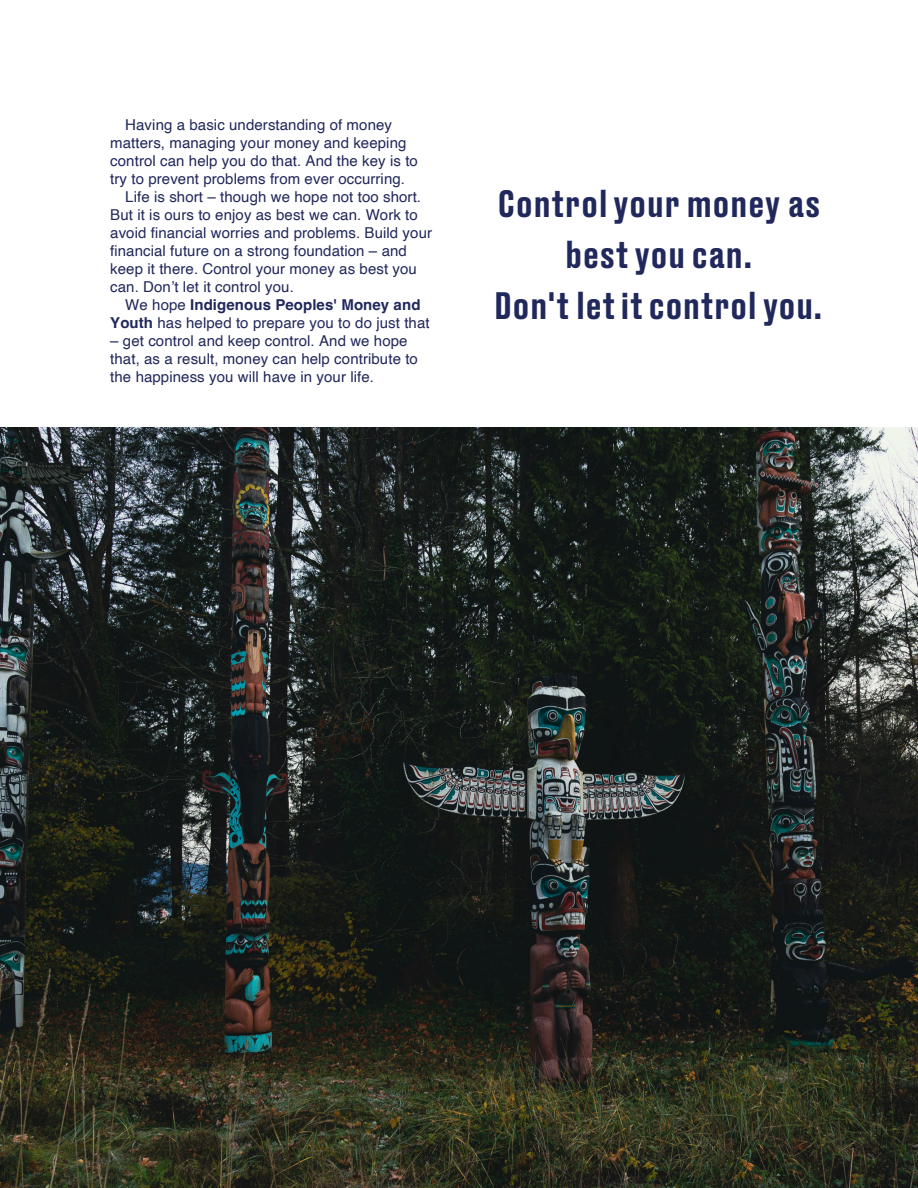
<style>
.page{position:relative;width:918px;height:1188px;background:#fff}
.page>*{position:absolute;margin:0;border:0;box-sizing:border-box;transform-origin:0 0}
.t1{font:500 36px/51px "Druk Text Trial";letter-spacing:.03em;color:#21285b;text-align:center}
.t2{font:15px/18px "Helvetica";letter-spacing:.005em;color:#21285b}
.t3{font:700 15px "Helvetica";letter-spacing:.005em;color:#21285b}
.s1{font-weight:400}
.s2{font-weight:700}
</style>
<div class="page">
<img style="left:0;top:427px;width:918px;height:761px">
<p class="t2" style="left:125px;top:116px;width:268px">Having a basic understanding of money</p>
<p class="t2" style="left:110px;top:134px;width:298px">matters, managing your money and keeping</p>
<p class="t2" style="left:110px;top:152px;width:309px">control can help you do that. And the key is to</p>
<p class="t2" style="left:110px;top:170px;width:296px">try to prevent problems from ever occurring.</p>
<p class="t2" style="left:125px;top:188px;width:297px">Life is short – though we hope not too short.</p>
<p class="t2" style="left:110px;top:206px;width:309px">But it is ours to enjoy as best we can. Work to</p>
<p class="t2" style="left:110px;top:224px;width:323px">avoid financial worries and problems. Build your</p>
<p class="t2" style="left:110px;top:242px;width:298px">financial future on a strong foundation – and</p>
<p class="t2" style="left:110px;top:260px;width:308px">keep it there. Control your money as best you</p>
<p class="t2" style="left:110px;top:278px;width:185px">can. Don’t let it control you.</p>
<p class="t3" style="left:125px;top:298px;width:297px"><span class="s1">We hope</span> Indigenous Peoples' Money and</p>
<p class="t2" style="left:110px;top:314px;width:321px"><span class="s2">Youth</span> has helped to prepare you to do just that</p>
<p class="t2" style="left:110px;top:332px;width:309px">– get control and keep control. And we hope that, as a result, money can help contribute to the happiness you will have in your life.</p>
<h1 class="t1" style="left:494px;top:181px;width:329px">Control your money as best you can.<br>Don't let it control you.</h1>
</div>
